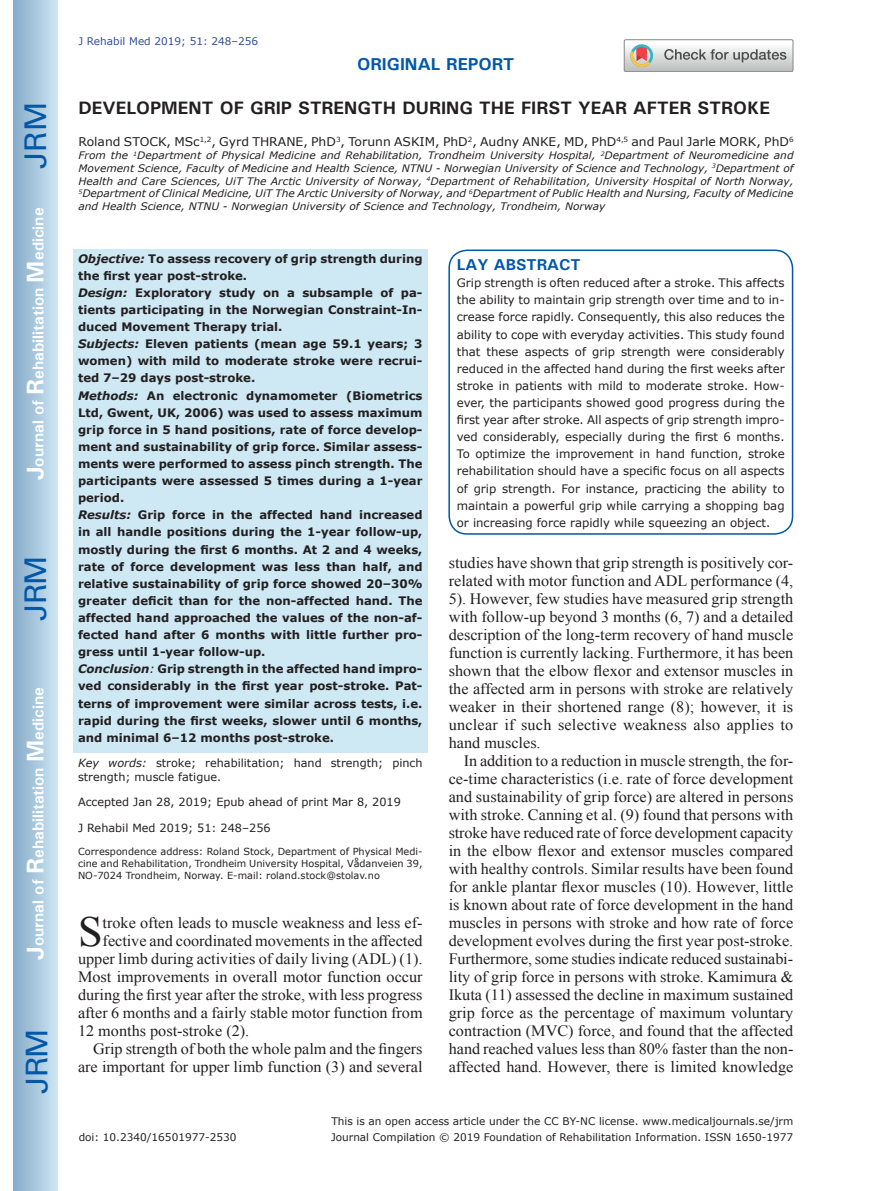
<style>
.page{position:relative;width:872px;height:1191px;background:#fff}
.page>*{position:absolute;margin:0;border:0;box-sizing:border-box;transform-origin:0 0}
.t1{font:42.9px "Times New Roman";color:#231f20}
.t2{font:30px "Univers";letter-spacing:-.03em;color:#0157a8}
.t3{font:700 18px "Univers";color:#231f20}
.t4{font:700 17.25px "Univers";color:#0157a8}
.t5{font:15.75px/18px "Times New Roman";color:#231f20;text-align:justify}
.t6{font:700 15.75px "Univers";color:#fff}
.t7{font:700 15.75px "Univers";color:#0157a8}
.t8{font:12px "Verdana";color:#231f20}
.t9{font:700 11.7px/17.1px "Verdana";color:#231f20}
.t10{font:11.7px/17.1px "Verdana";color:#231f20;text-align:justify}
.t11{font:11.25px/13.5px "Verdana";color:#231f20}
.t12{font:10.5px "Verdana";color:#231f20}
.t13{font:10.5px "Verdana";color:#324f95}
.t14{font:italic 10.35px/12.8px "Verdana";color:#231f20;text-align:justify}
.t15{font:9.75px/11.7px "Verdana";color:#231f20;text-align:justify}
.s1{font-size:24px}
.s2{font-style:italic}
.s3{font-weight:400;font-style:italic}
</style>
<div class="page">
<div style="left:14px;top:0;width:43px;height:1191px;background:linear-gradient(to right,#88acca,#cbe5f2)"></div>
<div style="left:624px;top:39px;width:169px;height:33px;border:1px solid #888688;border-radius:2px"></div>
<svg style="left:624px;top:40px;width:169px;height:32px"></svg>
<div style="left:74px;top:249px;width:354px;height:504px;background:#cee8f4"></div>
<div style="left:448px;top:249px;width:345px;height:286px;border:2px solid #0157a8;border-radius:18px"></div>
<h2 class="t2" style="left:18px;top:169px;width:68px;rotate:-90deg">JRM</h2>
<p class="t6" style="left:28px;top:480px;width:274px;rotate:-90deg"><span class="s1">J</span>ournal of <span class="s1">R</span>ehabilitation <span class="s1">M</span>edicine</p>
<h2 class="t2" style="left:18px;top:620px;width:67px;rotate:-90deg">JRM</h2>
<p class="t6" style="left:28px;top:959px;width:274px;rotate:-90deg"><span class="s1">J</span>ournal of <span class="s1">R</span>ehabilitation <span class="s1">M</span>edicine</p>
<h2 class="t2" style="left:19px;top:1093px;width:67px;rotate:-90deg">JRM</h2>
<p class="t13" style="left:78px;top:34px;width:181px">J Rehabil Med 2019; 51: 248–256</p>
<p class="t4" style="left:357px;top:53px;width:159px">ORIGINAL REPORT</p>
<p class="t3" style="left:78px;top:96px;width:693px">DEVELOPMENT OF GRIP STRENGTH DURING THE FIRST YEAR AFTER STROKE</p>
<p class="t8" style="left:78px;top:134px;width:716px">Roland STOCK, MSc<sup>1,2</sup>, Gyrd THRANE, PhD<sup>3</sup>, Torunn ASKIM, PhD<sup>2</sup>, Audny ANKE, MD, PhD<sup>4,5</sup> and Paul Jarle MORK, PhD<sup>6</sup></p>
<p class="t14" style="left:78px;top:149px;width:716px">From the <sup>1</sup>Department of Physical Medicine and Rehabilitation, Trondheim University Hospital, <sup>2</sup>Department of Neuromedicine and Movement Science, Faculty of Medicine and Health Science, NTNU - Norwegian University of Science and Technology, <sup>3</sup>Department of Health and Care Sciences, UiT The Arctic University of Norway, <sup>4</sup>Department of Rehabilitation, University Hospital of North Norway, <sup>5</sup>Department of Clinical Medicine, UiT The Arctic University of Norway, and <sup>6</sup>Department of Public Health and Nursing, Faculty of Medicine and Health Science, NTNU - Norwegian University of Science and Technology, Trondheim, Norway</p>
<p class="t9" style="left:78px;top:250px;width:346px"><span class="s2">Objective:</span> To assess recovery of grip strength during the first year post-stroke.<br><span class="s2">Design:</span> Exploratory study on a subsample of pa&shy;tients participating in the Norwegian Constraint-In&shy;duced Movement Therapy trial.<br><span class="s2">Subjects:</span> Eleven patients (mean age 59.1 years; 3 women) with mild to moderate stroke were recrui&shy;ted 7–29 days post-stroke.<br><span class="s2">Methods:</span> An electronic dynamometer (Biometrics Ltd, Gwent, UK, 2006) was used to assess maximum grip force in 5 hand positions, rate of force develop&shy;ment and sustainability of grip force. Similar assess&shy;ments were performed to assess pinch strength. The participants were assessed 5 times during a 1-year period.<br><span class="s2">Results:</span> Grip force in the affected hand increased in all handle positions during the 1-year follow-up, mostly during the first 6 months. At 2 and 4 weeks, rate of force development was less than half, and relative sustainability of grip force showed 20–30% greater deficit than for the non-affected hand. The affected hand approached the values of the non-af&shy;fected hand after 6 months with little further pro&shy;gress until 1-year follow-up.<br><span class="s2">Conclusion</span><span class="s3">:</span> Grip strength in the affected hand impro&shy;ved considerably in the first year post-stroke. Pat&shy;terns of improvement were similar across tests, i.e. rapid during the first weeks, slower until 6 months, and minimal 6–12 months post-stroke.</p>
<p class="t11" style="left:78px;top:756px;width:346px"><span class="s2">Key words:</span> stroke; rehabilitation; hand strength; pinch strength; muscle fatigue.</p>
<p class="t11" style="left:78px;top:795px;width:324px">Accepted Jan 28, 2019; Epub ahead of print Mar 8, 2019</p>
<p class="t11" style="left:78px;top:820px;width:194px">J Rehabil Med 2019; 51: 248–256</p>
<p class="t15" style="left:78px;top:846px;width:346px">Correspondence address: Roland Stock, Department of Physical Medi&shy;cine and Rehabilitation, Trondheim University Hospital, Vådanveien 39, NO-7024 Trondheim, Norway. E-mail: roland.stock@stolav.no</p>
<h1 class="t1" style="left:78px;top:903px;width:26px">S</h1>
<p class="t5" style="left:103px;top:914px;width:321px">troke often leads to muscle weakness and less ef-</p>
<p class="t5" style="left:103px;top:932px;width:321px">fective and coordinated movements in the affected</p>
<p class="t5" style="left:78px;top:950px;width:346px">upper limb during activities of daily living (ADL) (1).</p>
<p class="t5" style="left:78px;top:968px;width:346px">Most improvements in overall motor function occur</p>
<p class="t5" style="left:78px;top:986px;width:346px">during the first year after the stroke, with less progress</p>
<p class="t5" style="left:78px;top:1004px;width:346px">after 6 months and a fairly stable motor function from</p>
<p class="t5" style="left:78px;top:1022px;width:173px">12 months post-stroke (2).</p>
<p class="t5" style="left:93px;top:1040px;width:331px">Grip strength of both the whole palm and the fingers</p>
<p class="t5" style="left:78px;top:1058px;width:346px">are important for upper limb function (3) and several</p>
<p class="t7" style="left:457px;top:255px;width:125px">LAY ABSTRACT</p>
<p class="t10" style="left:457px;top:274px;width:329px">Grip strength is often reduced after a stroke. This affects the ability to maintain grip strength over time and to in&shy;crease force rapidly. Consequently, this also reduces the ability to cope with everyday activities. This study found that these aspects of grip strength were considerably reduced in the affected hand during the first weeks after stroke in patients with mild to moderate stroke. How&shy;ever, the participants showed good progress during the first year after stroke. All aspects of grip strength impro&shy;ved considerably, especially during the first 6 months.<br>To optimize the improvement in hand function, stroke rehabilitation should have a specific focus on all aspects of grip strength. For instance, practicing the ability to maintain a powerful grip while carrying a shopping bag or increasing force rapidly while squeezing an object.</p>
<p class="t5" style="left:449px;top:553px;width:346px">studies have shown that grip strength is positively cor&shy;related with motor function and ADL performance (4, 5). However, few studies have measured grip strength with follow-up beyond 3 months (6, 7) and a detailed description of the long-term recovery of hand muscle function is currently lacking. Furthermore, it has been shown that the elbow flexor and extensor muscles in the affected arm in persons with stroke are relatively weaker in their shortened range (8); however, it is unclear if such selective weakness also applies to hand muscles.</p>
<p class="t5" style="left:449px;top:751px;width:346px;text-indent:15px">In addition to a reduction in muscle strength, the for&shy;ce-time characteristics (i.e. rate of force development and sustainability of grip force) are altered in persons with stroke. Canning et al. (9) found that persons with stroke have reduced rate of force development capacity in the elbow flexor and extensor muscles compared with healthy controls. Similar results have been found for ankle plantar flexor muscles (10). However, little is known about rate of force development in the hand muscles in persons with stroke and how rate of force development evolves during the first year post-stroke.<br>Furthermore, some studies indicate reduced sustainabi&shy;lity of grip force in persons with stroke. Kamimura &amp; Ikuta (11) assessed the decline in maximum sustained grip force as the percentage of maximum voluntary contraction (MVC) force, and found that the affected hand reached values less than 80% faster than the non&shy;affected hand. However, there is limited knowledge</p>
<p class="t12" style="left:79px;top:1130px;width:159px">doi: 10.2340/16501977-2530</p>
<p class="t12" style="left:331px;top:1114px;width:463px">This is an open access article under the CC BY-NC license. www.medicaljournals.se/jrm</p>
<p class="t12" style="left:331px;top:1130px;width:464px">Journal Compilation © 2019 Foundation of Rehabilitation Information. ISSN 1650-1977</p>
</div>
